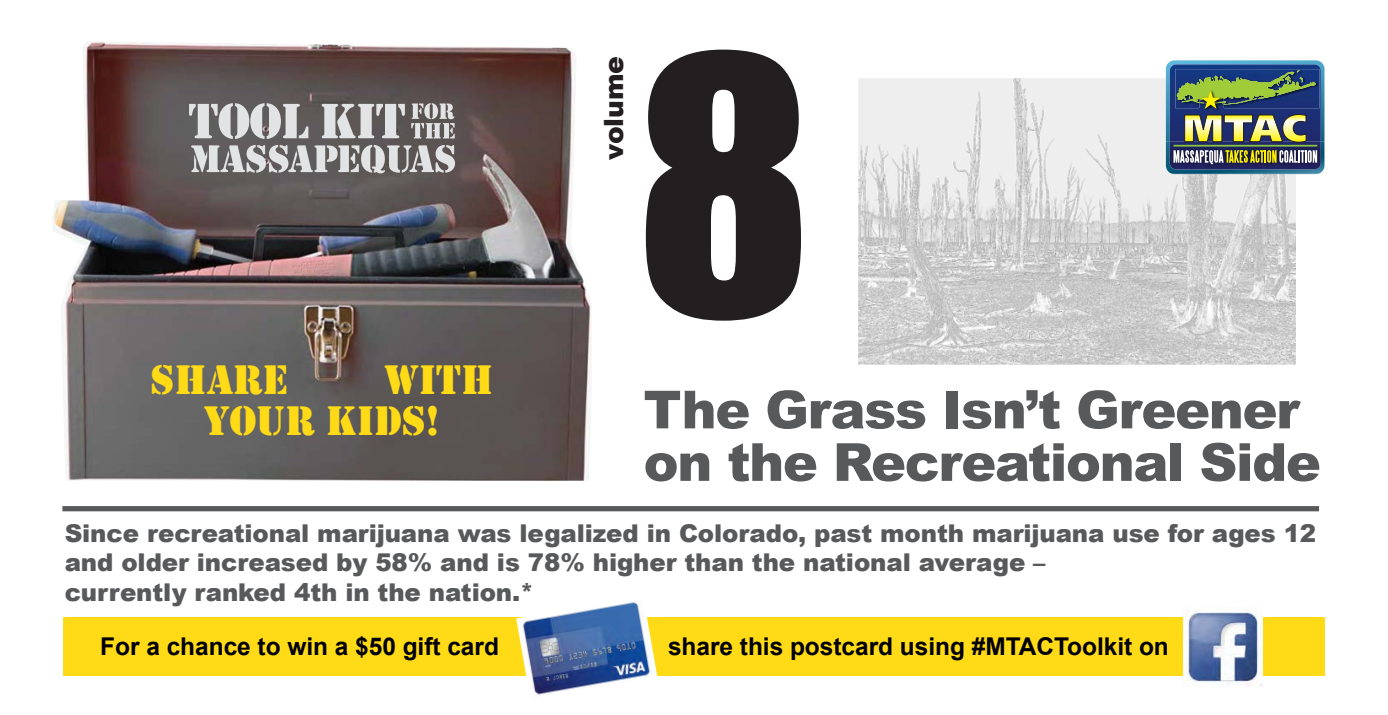
<style>
.page{position:relative;width:1388px;height:715px;background:#fff}
.page>*{position:absolute;margin:0;border:0;box-sizing:border-box;transform-origin:0 0}
.t1{font:330.22px "Impact";color:#231f20}
.t2{font:900 52.5px/52.5px "Arial";letter-spacing:-.025em;color:#58595b}
.t3{font:42.7px/40.9px "Stencil";color:#ffda17}
.t4{font:900 26.6px "Arial";color:#231f20}
.t5{font:900 24.5px/29.8px "Arial";letter-spacing:-.005em;color:#58595b}
.t6{font:700 24.5px "Arial";color:#000}
</style>
<div class="page">
<img style="left:858px;top:78px;width:438px;height:287px">
<img style="left:1324px;top:141px;width:1px;height:27px">
<img style="left:1164px;top:141px;width:2px;height:32px">
<img style="left:1166px;top:60px;width:158px;height:114px">
<div style="left:63px;top:618px;width:1261px;height:58px;background:#ffda17"></div>
<img style="left:1183px;top:607px;width:79px;height:79px">
<img style="left:519px;top:602px;width:136px;height:93px">
<div style="left:62px;top:506px;width:1257px;height:5px;background:#58595b"></div>
<img style="left:53px;top:41px;width:358px;height:377px">
<img style="left:411px;top:46px;width:181px;height:435px">
<img style="left:64px;top:418px;width:348px;height:63px">
<svg style="left:189px;top:103px;width:119px;height:36px;background:#a6a5a6"></svg>
<svg style="left:322px;top:104px;width:83px;height:34px;background:#a9a8a8"></svg>
<svg style="left:191px;top:145px;width:264px;height:28px;background:#a3a1a1"></svg>
<svg style="left:411px;top:103px;width:44px;height:35px;background:#9d9a9a"></svg>
<h3 class="t3" style="left:151px;top:360px;width:139px">SHARE</h3>
<h3 class="t3" style="left:204px;top:360px;width:291px;text-indent:180px">WITH<br>YOUR KIDS!</h3>
<p class="t4" style="left:594px;top:160px;width:106px;rotate:-90deg">volume</p>
<h1 class="t1" style="left:635px;top:-70px;width:178px">8</h1>
<h2 class="t2" style="left:643px;top:382px;width:679px">The Grass Isn’t Greener on the Recreational Side</h2>
<p class="t5" style="left:65px;top:517px;width:1253px">Since recreational marijuana was legalized in Colorado, past month marijuana use for ages 12 and older increased by 58% and is 78% higher than the national average –<br>currently ranked 4th in the nation.*</p>
<p class="t6" style="left:100px;top:630px;width:400px">For a chance to win a $50 gift card</p>
<p class="t6" style="left:668px;top:630px;width:502px">share this postcard using #MTACToolkit on</p>
</div>
